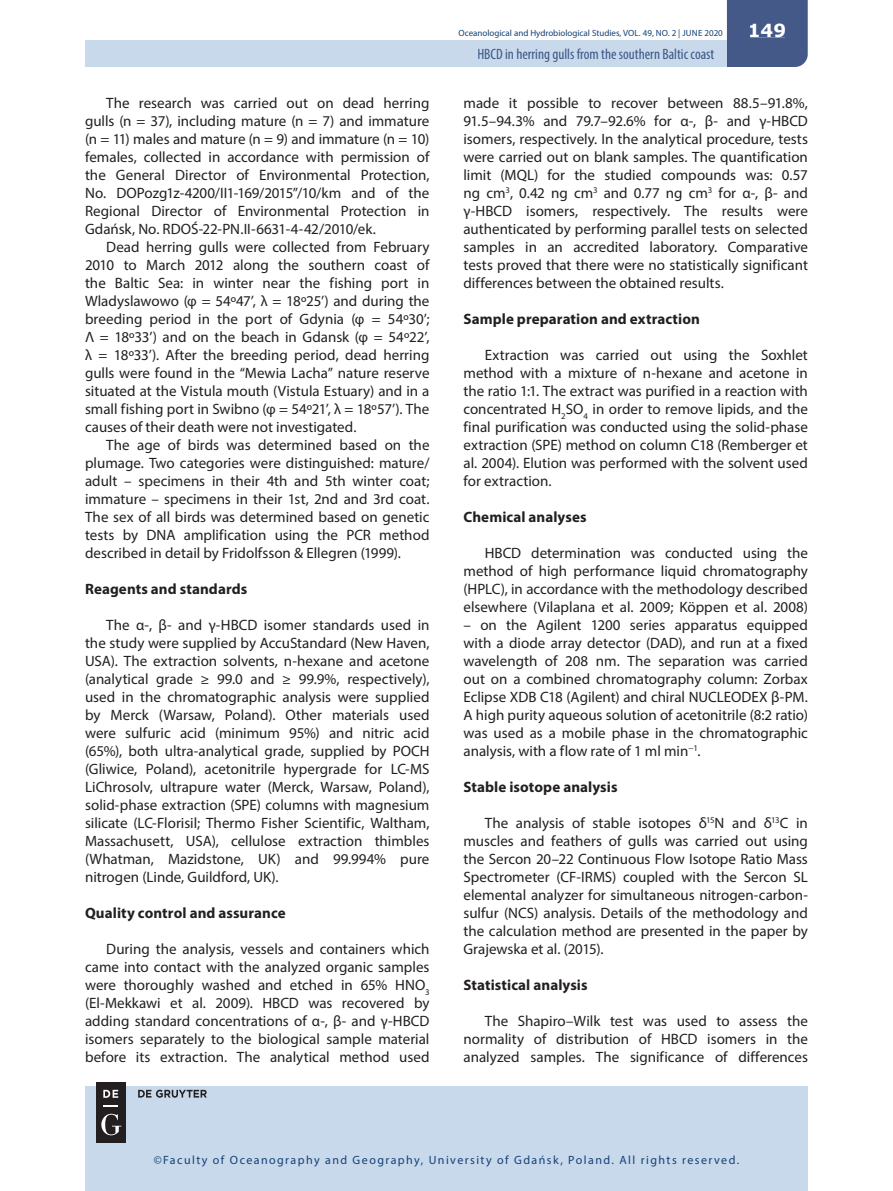
<style>
.page{position:relative;width:893px;height:1191px;background:#fff}
.page>*{position:absolute;margin:0;border:0;box-sizing:border-box;transform-origin:0 0}
.t1{font:700 18px "Verdana";color:#fff}
.t2{font:15px/18px "Myriad Pro";color:#231f20;text-align:justify}
.t3{font:700 15px "Myriad Pro";letter-spacing:.005em;color:#231f20}
.t4{font:condensed 15px "Myriad Pro";color:#3d5786}
.t5{font:12px "Myriad Pro";letter-spacing:.12em;color:#144176}
.t6{font:9px "Myriad Pro";color:#144176}
</style>
<div class="page">
<div style="left:85px;top:40px;width:642px;height:27px;background:#c8d9eb"></div>
<div style="left:85px;top:1086px;width:723px;height:105px;background:#c8d9eb"></div>
<div style="left:727px;top:0;width:81px;height:67px;background:#455988"></div>
<div style="left:750px;top:24px;width:35px;height:13px;background:#455988"></div>
<div style="left:96px;top:1081px;width:30px;height:61px;background:#231f20"></div>
<svg style="left:103px;top:1105px;width:15px;height:1px"></svg>
<svg style="left:103px;top:1089px;width:15px;height:8px"></svg>
<svg style="left:101px;top:1113px;width:20px;height:22px"></svg>
<svg style="left:138px;top:1089px;width:69px;height:8px"></svg>
<p class="t2" style="left:85px;top:94px;width:346px;text-indent:21px">The research was carried out on dead herring gulls (n = 37), including mature (n = 7) and immature (n = 11) males and mature (n = 9) and immature (n = 10) females, collected in accordance with permission of the General Director of Environmental Protection, No. DOPozg1z-4200/II1-169/2015”/10/km and of the Regional Director of Environmental Protection in Gdańsk, No. RDOŚ-22-PN.II-6631-4-42/2010/ek.</p>
<p class="t2" style="left:85px;top:238px;width:346px;text-indent:21px">Dead herring gulls were collected from February 2010 to March 2012 along the southern coast of the Baltic Sea: in winter near the fishing port in Wladyslawowo (φ = 54º47’, λ = 18º25’) and during the breeding period in the port of Gdynia (φ = 54º30’; Λ = 18º33’) and on the beach in Gdansk (φ = 54º22’, λ = 18º33’). After the breeding period, dead herring gulls were found in the “Mewia Lacha” nature reserve situated at the Vistula mouth (Vistula Estuary) and in a small fishing port in Swibno (φ = 54º21’, λ = 18º57’). The causes of their death were not investigated.</p>
<p class="t2" style="left:85px;top:436px;width:346px;text-indent:21px">The age of birds was determined based on the plumage. Two categories were distinguished: mature/ adult – specimens in their 4th and 5th winter coat; immature – specimens in their 1st, 2nd and 3rd coat.<br>The sex of all birds was determined based on genetic tests by DNA amplification using the PCR method described in detail by Fridolfsson &amp; Ellegren (1999).</p>
<p class="t3" style="left:85px;top:579px;width:164px">Reagents and standards</p>
<p class="t2" style="left:85px;top:616px;width:346px;text-indent:21px">The α-, β- and γ-HBCD isomer standards used in the study were supplied by AccuStandard (New Haven, USA). The extraction solvents, n-hexane and acetone (analytical grade ≥ 99.0 and ≥ 99.9%, respectively), used in the chromatographic analysis were supplied by Merck (Warsaw, Poland). Other materials used were sulfuric acid (minimum 95%) and nitric acid (65%), both ultra-analytical grade, supplied by POCH (Gliwice, Poland), acetonitrile hypergrade for LC-MS LiChrosolv, ultrapure water (Merck, Warsaw, Poland), solid-phase extraction (SPE) columns with magnesium silicate (LC-Florisil; Thermo Fisher Scientific, Waltham, Massachusett, USA), cellulose extraction thimbles (Whatman, Mazidstone, UK) and 99.994% pure nitrogen (Linde, Guildford, UK).</p>
<p class="t3" style="left:85px;top:903px;width:202px">Quality control and assurance</p>
<p class="t2" style="left:85px;top:940px;width:346px;text-indent:21px">During the analysis, vessels and containers which came into contact with the analyzed organic samples were thoroughly washed and etched in 65% HNO<sub>3 </sub>(El-Mekkawi et al. 2009). HBCD was recovered by adding standard concentrations of α-, β- and γ-HBCD isomers separately to the biological sample material before its extraction. The analytical method used</p>
<p class="t6" style="left:458px;top:28px;width:266px">Oceanological and Hydrobiological Studies, VOL. 49, NO. 2 | JUNE 2020</p>
<p class="t4" style="left:477px;top:45px;width:239px">HBCD in herring gulls from the southern Baltic coast</p>
<p class="t1" style="left:748px;top:18px;width:40px">149</p>
<p class="t2" style="left:463px;top:94px;width:346px">made it possible to recover between 88.5–91.8%, 91.5–94.3% and 79.7–92.6% for α-, β- and γ-HBCD isomers, respectively. In the analytical procedure, tests were carried out on blank samples. The quantification limit (MQL) for the studied compounds was: 0.57 ng cm<sup>3</sup>, 0.42 ng cm<sup>3</sup> and 0.77 ng cm<sup>3</sup> for α-, β- and γ-HBCD isomers, respectively. The results were authenticated by performing parallel tests on selected samples in an accredited laboratory. Comparative tests proved that there were no statistically significant differences between the obtained results.</p>
<p class="t3" style="left:463px;top:309px;width:238px">Sample preparation and extraction</p>
<p class="t2" style="left:463px;top:346px;width:346px;text-indent:21px">Extraction was carried out using the Soxhlet method with a mixture of n-hexane and acetone in the ratio 1:1. The extract was purified in a reaction with concentrated H<sub>2</sub>SO<sub>4</sub> in order to remove lipids, and the final purification was conducted using the solid-phase extraction (SPE) method on column C18 (Remberger et al. 2004). Elution was performed with the solvent used for extraction.</p>
<p class="t3" style="left:463px;top:507px;width:125px">Chemical analyses</p>
<p class="t2" style="left:463px;top:544px;width:346px;text-indent:21px">HBCD determination was conducted using the method of high performance liquid chromatography (HPLC), in accordance with the methodology described elsewhere (Vilaplana et al. 2009; Köppen et al. 2008)</p>
<p class="t2" style="left:463px;top:616px;width:346px">– on the Agilent 1200 series apparatus equipped with a diode array detector (DAD), and run at a fixed wavelength of 208 nm. The separation was carried out on a combined chromatography column: Zorbax Eclipse XDB C18 (Agilent) and chiral NUCLEODEX β-PM.<br>A high purity aqueous solution of acetonitrile (8:2 ratio) was used as a mobile phase in the chromatographic analysis, with a flow rate of 1 ml min<sup>−1</sup>.</p>
<p class="t3" style="left:463px;top:777px;width:156px">Stable isotope analysis</p>
<p class="t2" style="left:463px;top:814px;width:346px;text-indent:21px">The analysis of stable isotopes δ<sup>15</sup>N and δ<sup>13</sup>C in muscles and feathers of gulls was carried out using the Sercon 20–22 Continuous Flow Isotope Ratio Mass Spectrometer (CF-IRMS) coupled with the Sercon SL elemental analyzer for simultaneous nitrogen-carbon&shy;sulfur (NCS) analysis. Details of the methodology and the calculation method are presented in the paper by Grajewska et al. (2015).</p>
<p class="t3" style="left:463px;top:975px;width:126px">Statistical analysis</p>
<p class="t2" style="left:463px;top:1012px;width:346px;text-indent:21px">The Shapiro–Wilk test was used to assess the normality of distribution of HBCD isomers in the analyzed samples. The significance of differences</p>
<p class="t5" style="left:154px;top:1152px;width:587px">©Faculty of Oceanography and Geography, University of Gdańsk, Poland. All rights reserved.</p>
</div>
